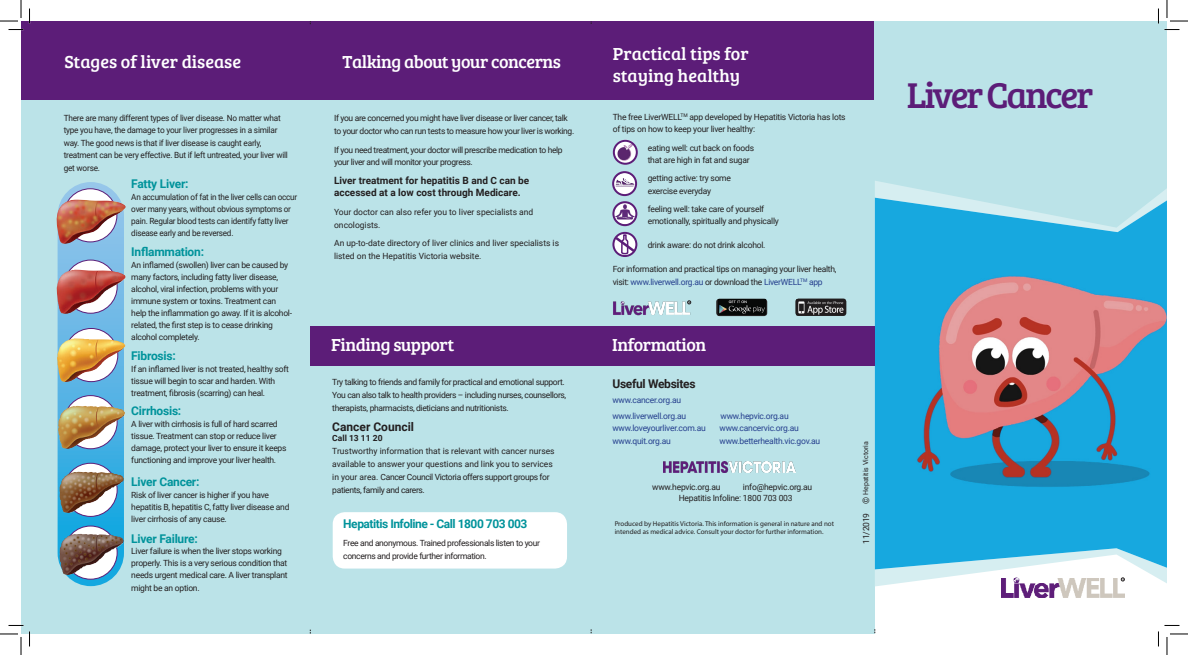
<style>
.page{position:relative;width:1188px;height:655px;background:#fff}
.page>*{position:absolute;margin:0;border:0;box-sizing:border-box;transform-origin:0 0}
.t1{font:37px "Bree Serif";letter-spacing:-.06em;color:#5c1d78}
.t2{font:18px "Bree Serif";color:#fff}
.t3{font:18px "Bree Serif";letter-spacing:-.025em;color:#fff}
.t4{font:700 12px "Roboto";letter-spacing:-.02em;color:#00939b}
.t5{font:700 12px "Roboto";letter-spacing:-.04em;color:#00939b}
.t6{font:700 12px "Roboto";letter-spacing:-.025em;color:#231f20}
.t7{font:700 12px "Roboto";color:#231f20}
.t8{font:700 10px/12.5px "Roboto";color:#231f20}
.t9{font:8.5px/11.9px "Roboto";letter-spacing:-.03em;color:#231f20}
.t10{font:8.5px/12.9px "Roboto";color:#231f20}
.t11{font:8.5px/11.9px "Roboto";letter-spacing:-.03em;color:#231f20;scale:.96 1}
.t12{font:8.5px "Roboto";letter-spacing:-.025em;color:#253f8e}
.t13{font:700 8.5px "Roboto";color:#231f20}
.t14{font:7px/8.4px "Myriad Pro";color:#231f20}
.t15{font:7px "Roboto";color:#231f20}
.s1{color:#253f8e}
.s2{font-size:9px}
</style>
<div class="page">
<div style="left:21px;top:100px;width:853px;height:533px;background:#bbe3e8"></div>
<div style="left:22px;top:21px;width:856px;height:79px;background:#5c1d78"></div>
<div style="left:874px;top:21px;width:292px;height:520px;background:#bbe3e8"></div>
<svg style="left:874px;top:181px;width:292px;height:405px"></svg>
<img style="left:874px;top:197px;width:292px;height:372px">
<div style="left:310px;top:326px;width:564px;height:40px;background:#5c1d78"></div>
<img style="left:663px;top:461px;width:132px;height:11px">
<svg style="left:716px;top:298px;width:51px;height:18px"></svg>
<img style="left:718px;top:299px;width:47px;height:16px">
<svg style="left:795px;top:298px;width:51px;height:18px"></svg>
<img style="left:795px;top:299px;width:50px;height:16px">
<img style="left:1000px;top:575px;width:124px;height:23px">
<svg style="left:1120px;top:577px;width:4px;height:3px"></svg>
<img style="left:613px;top:301px;width:77px;height:14px">
<svg style="left:613px;top:139px;width:24px;height:25px"></svg>
<img style="left:617px;top:144px;width:15px;height:17px">
<div style="left:612px;top:140px;width:25px;height:25px;border:2px solid #5c1d78;border-radius:50%"></div>
<img style="left:613px;top:172px;width:21px;height:23px">
<div style="left:612px;top:171px;width:25px;height:25px;border:2px solid #5c1d78;border-radius:50%"></div>
<img style="left:613px;top:202px;width:23px;height:22px">
<div style="left:612px;top:201px;width:25px;height:25px;border:2px solid #5c1d78;border-radius:50%"></div>
<div style="left:612px;top:232px;width:25px;height:25px;border:2px solid #5c1d78;border-radius:50%"></div>
<svg style="left:612px;top:233px;width:25px;height:21px"></svg>
<svg style="left:58px;top:182px;width:66px;height:404px;background:#5eb6e3"></svg>
<svg style="left:64px;top:260px;width:53px;height:53px"></svg>
<svg style="left:65px;top:328px;width:53px;height:53px"></svg>
<svg style="left:64px;top:395px;width:53px;height:53px"></svg>
<svg style="left:64px;top:463px;width:53px;height:53px"></svg>
<svg style="left:64px;top:525px;width:53px;height:54px"></svg>
<img style="left:56px;top:269px;width:70px;height:44px">
<img style="left:57px;top:338px;width:68px;height:44px">
<img style="left:58px;top:405px;width:67px;height:44px">
<img style="left:60px;top:471px;width:64px;height:42px">
<img style="left:60px;top:533px;width:64px;height:42px">
<div style="left:64px;top:189px;width:53px;height:53px;background:#fff;border-radius:50%"></div>
<img style="left:56px;top:199px;width:70px;height:47px">
<div style="left:332px;top:512px;width:235px;height:56px;background:#fff;border-radius:12px"></div>
<svg style="left:0;top:0;width:30px;height:30px"></svg>
<svg style="left:0;top:625px;width:30px;height:29px"></svg>
<svg style="left:1158px;top:0;width:29px;height:30px"></svg>
<svg style="left:1158px;top:625px;width:29px;height:29px"></svg>
<p class="t2" style="left:64px;top:49px;width:178px">Stages of liver disease</p>
<p class="t3" style="left:342px;top:49px;width:220px">Talking about your concerns</p>
<p class="t2" style="left:612px;top:41px;width:137px">Practical tips for</p>
<p class="t2" style="left:612px;top:63px;width:129px">staying healthy</p>
<p class="t9" style="left:64px;top:111px;width:226px;line-height:12.5px">There are many different types of liver disease. No matter what type you have, the damage to your liver progresses in a similar way. The good news is that if liver disease is caught early, treatment can be very effective. But if left untreated, your liver will get worse.</p>
<p class="t4" style="left:131px;top:175px;width:59px">Fatty Liver:</p>
<p class="t11" style="left:131px;top:191px;width:174px">An accumulation of fat in the liver cells can occur over many years, without obvious symptoms or pain. Regular blood tests can identify fatty liver disease early and be reversed.</p>
<p class="t4" style="left:131px;top:243px;width:74px">Inflammation:</p>
<p class="t9" style="left:131px;top:259px;width:162px">An inflamed (swollen) liver can be caused by many factors, including fatty liver disease, alcohol, viral infection, problems with your immune system or toxins. Treatment can help the inflammation go away. If it is alcohol&shy;related, the first step is to cease drinking alcohol completely.</p>
<p class="t4" style="left:131px;top:347px;width:46px">Fibrosis:</p>
<p class="t9" style="left:131px;top:362px;width:159px">If an inflamed liver is not treated, healthy soft tissue will begin to scar and harden. With treatment, fibrosis (scarring) can heal.</p>
<p class="t4" style="left:131px;top:402px;width:52px">Cirrhosis:</p>
<p class="t9" style="left:131px;top:417px;width:157px">A liver with cirrhosis is full of hard scarred tissue. Treatment can stop or reduce liver damage, protect your liver to ensure it keeps functioning and improve your liver health.</p>
<p class="t4" style="left:131px;top:473px;width:70px">Liver Cancer:</p>
<p class="t9" style="left:131px;top:489px;width:160px">Risk of liver cancer is higher if you have hepatitis B, hepatitis C, fatty liver disease and liver cirrhosis of any cause.</p>
<p class="t4" style="left:131px;top:529px;width:68px">Liver Failure:</p>
<p class="t9" style="left:131px;top:545px;width:158px">Liver failure is when the liver stops working properly. This is a very serious condition that needs urgent medical care. A liver transplant might be an option.</p>
<p class="t9" style="left:334px;top:111px;width:242px;line-height:12.9px">If you are concerned you might have liver disease or liver cancer, talk to your doctor who can run tests to measure how your liver is working.</p>
<p class="t9" style="left:334px;top:143px;width:230px;line-height:12.9px">If you need treatment, your doctor will prescribe medication to help your liver and will monitor your progress.</p>
<p class="t8" style="left:334px;top:173px;width:196px">Liver treatment for hepatitis B and C can be accessed at a low cost through Medicare.</p>
<p class="t10" style="left:334px;top:205px;width:201px">Your doctor can also refer you to liver specialists and oncologists.</p>
<p class="t10" style="left:334px;top:236px;width:226px">An up-to-date directory of liver clinics and liver specialists is listed on the Hepatitis Victoria website.</p>
<p class="t3" style="left:331px;top:331px;width:124px">Finding support</p>
<p class="t9" style="left:332px;top:375px;width:235px;line-height:12.9px">Try talking to friends and family for practical and emotional support.<br>You can also talk to health providers – including nurses, counsellors, therapists, pharmacists, dieticians and nutritionists.</p>
<p class="t7" style="left:332px;top:418px;width:83px">Cancer Council</p>
<p class="t13" style="left:332px;top:432px;width:52px">Call 13 11 20</p>
<p class="t10" style="left:332px;top:444px;width:224px">Trustworthy information that is relevant with cancer nurses available to answer your questions and link you to services in your area. Cancer Council Victoria offers support groups for patients, family and carers.</p>
<p class="t5" style="left:343px;top:514px;width:186px">Hepatitis Infoline - Call 1800 703 003</p>
<p class="t9" style="left:343px;top:536px;width:198px;line-height:12.9px">Free and anonymous. Trained professionals listen to your concerns and provide further information.</p>
<p class="t9" style="left:612px;top:110px;width:234px;line-height:12.5px">The free LiverWELL<sup>TM</sup> app developed by Hepatitis Victoria has lots of tips on how to keep your liver healthy:</p>
<p class="t9" style="left:647px;top:141px;width:108px;line-height:12.5px">eating well: cut back on foods that are high in fat and sugar</p>
<p class="t9" style="left:647px;top:171px;width:85px;line-height:12.5px">getting active: try some exercise everyday</p>
<p class="t9" style="left:647px;top:202px;width:133px;line-height:12.5px">feeling well: take care of yourself emotionally, spiritually and physically</p>
<p class="t9" style="left:647px;top:239px;width:119px">drink aware: do not drink alcohol.</p>
<p class="t9" style="left:612px;top:262px;width:225px;line-height:12.5px">For information and practical tips on managing your liver health, visit: <span class="s1">www.liverwell.org.au</span> or download the <span class="s1">LiverWELL</span><sup>TM</sup> <span class="s1">app</span></p>
<p class="t3" style="left:612px;top:331px;width:95px">Information</p>
<p class="t6" style="left:612px;top:375px;width:85px">Useful Websites</p>
<p class="t12" style="left:612px;top:394px;width:70px">www.cancer.org.au</p>
<p class="t12" style="left:612px;top:409px;width:75px">www.liverwell.org.au</p>
<p class="t12" style="left:720px;top:409px;width:70px">www.hepvic.org.au</p>
<p class="t12" style="left:612px;top:422px;width:95px">www.loveyourliver.com.au</p>
<p class="t12" style="left:719px;top:422px;width:81px">www.cancervic.org.au</p>
<p class="t12" style="left:612px;top:434px;width:60px">www.quit.org.au</p>
<p class="t12" style="left:719px;top:434px;width:102px">www.betterhealth.vic.gov.au</p>
<p class="t9" style="left:652px;top:481px;width:70px">www.hepvic.org.au</p>
<p class="t9" style="left:678px;top:481px;width:135px;line-height:11px;text-indent:64px">info@hepvic.org.au<br>Hepatitis Infoline: 1800 703 003</p>
<p class="t14" style="left:614px;top:519px;width:221px">Produced by Hepatitis Victoria. This information is general in nature and not intended as medical advice. Consult your doctor for further information.</p>
<p class="t15" style="left:860px;top:503px;width:64px;rotate:-90deg"><span class="s2">©</span> Hepatitis Victoria</p>
<p class="t9" style="left:859px;top:543px;width:32px;rotate:-90deg">11/2019</p>
<p class="t1" style="left:906px;top:68px;width:188px">Liver Cancer</p>
</div>
